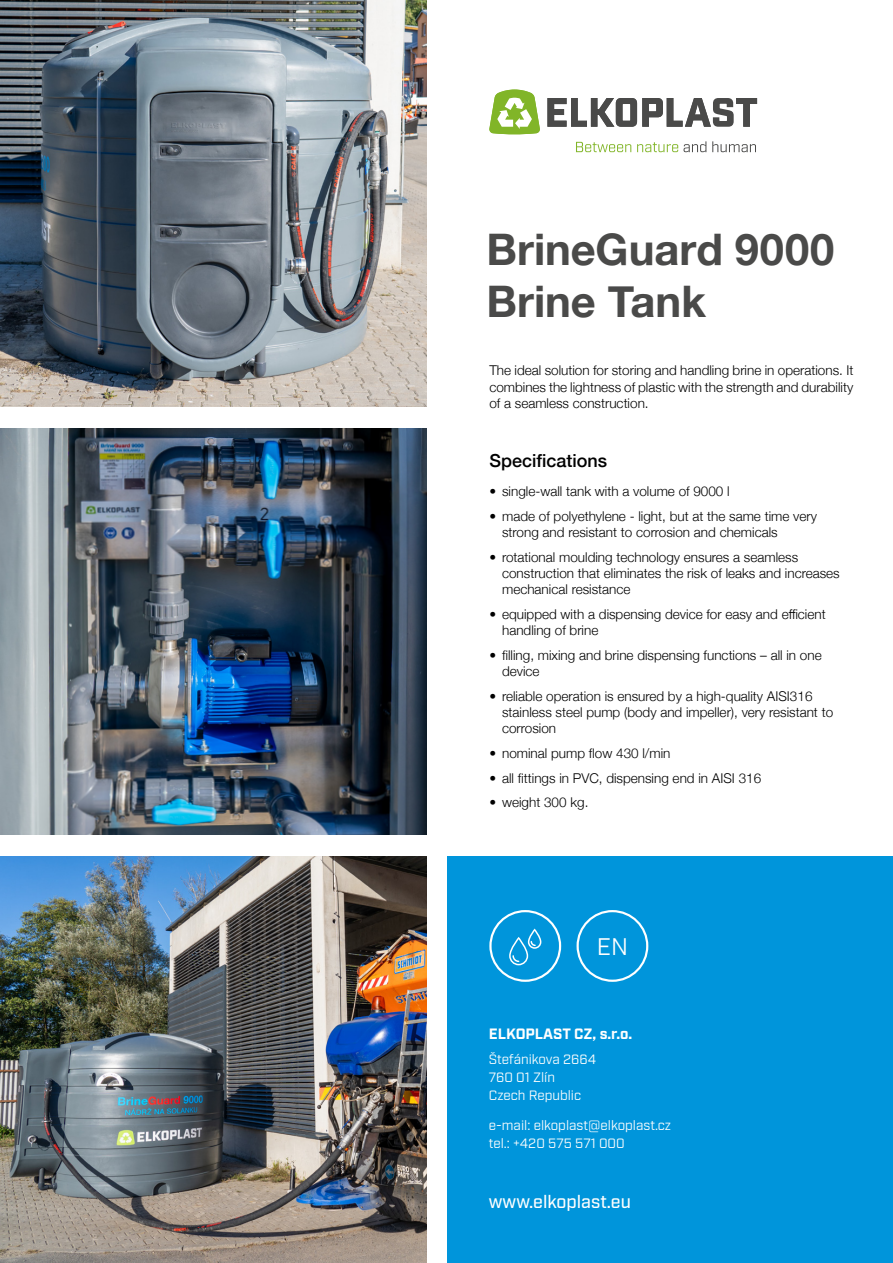
<style>
.page{position:relative;width:893px;height:1263px;background:#fff}
.page>*{position:absolute;margin:0;border:0;box-sizing:border-box;transform-origin:0 0}
.t1{font:700 43.5px/52.5px "Helvetica Neue";color:#4a4a49}
.t2{font:24px "Industry";color:#fff}
.t3{font:500 18px "Industry";color:#fff}
.t4{font:500 18px "Helvetica Neue";color:#000}
.t5{font:700 15px "Industry";color:#fff}
.t6{font:300 13.5px/16.2px "Helvetica Neue";color:#000}
.t7{font:13.5px/18px "Industry";color:#fff}
</style>
<div class="page">
<div style="left:448px;top:856px;width:445px;height:407px;background:#0095db"></div>
<img style="left:0;top:856px;width:426px;height:407px">
<img style="left:0;top:428px;width:426px;height:407px">
<img style="left:0;top:0;width:426px;height:407px">
<svg style="left:577px;top:910px;width:71px;height:72px"></svg>
<svg style="left:489px;top:910px;width:72px;height:72px"></svg>
<svg style="left:547px;top:98px;width:210px;height:29px"></svg>
<svg style="left:489px;top:90px;width:51px;height:45px"></svg>
<svg style="left:576px;top:142px;width:55px;height:10px"></svg>
<svg style="left:637px;top:141px;width:69px;height:11px"></svg>
<svg style="left:712px;top:141px;width:44px;height:11px"></svg>
<h1 class="t1" style="left:486px;top:224px;width:349px">BrineGuard 9000<br>Brine Tank</h1>
<p class="t6" style="left:489px;top:361px;width:365px;text-align:justify">The ideal solution for storing and handling brine in operations. It combines the lightness of plastic with the strength and durability of a seamless construction.</p>
<h3 class="t4" style="left:489px;top:446px;width:119px">Specifications</h3>
<p class="t6" style="left:489px;top:482px;width:242px">• single-wall tank with a volume of 9000 l</p>
<p class="t6" style="left:502px;top:507px;width:316px;text-indent:-13px">• made of polyethylene - light, but at the same time very strong and resistant to corrosion and chemicals</p>
<p class="t6" style="left:502px;top:548px;width:339px;text-indent:-13px">• rotational moulding technology ensures a seamless construction that eliminates the risk of leaks and increases mechanical resistance</p>
<p class="t6" style="left:502px;top:605px;width:325px;text-indent:-13px">• equipped with a dispensing device for easy and efficient handling of brine</p>
<p class="t6" style="left:502px;top:646px;width:321px;text-indent:-13px">• filling, mixing and brine dispensing functions – all in one device</p>
<p class="t6" style="left:502px;top:687px;width:333px;text-indent:-13px">• reliable operation is ensured by a high-quality AISI316 stainless steel pump (body and impeller), very resistant to corrosion</p>
<p class="t6" style="left:489px;top:744px;width:183px">• nominal pump flow 430 l/min</p>
<p class="t6" style="left:489px;top:769px;width:273px">• all fittings in PVC, dispensing end in AISI 316</p>
<p class="t6" style="left:489px;top:793px;width:101px">• weight 300 kg.</p>
<h2 class="t2" style="left:597px;top:932px;width:33px">EN</h2>
<p class="t5" style="left:489px;top:1025px;width:145px">ELKOPLAST CZ, s.r.o.</p>
<p class="t7" style="left:489px;top:1050px;width:109px">Štefánikova 2664<br>760 01 Zlín<br>Czech Republic</p>
<p class="t7" style="left:489px;top:1117px;width:184px">e-mail: elkoplast@elkoplast.cz tel.: +420 575 571 000</p>
<h3 class="t3" style="left:489px;top:1191px;width:143px">www.elkoplast.eu</h3>
</div>
